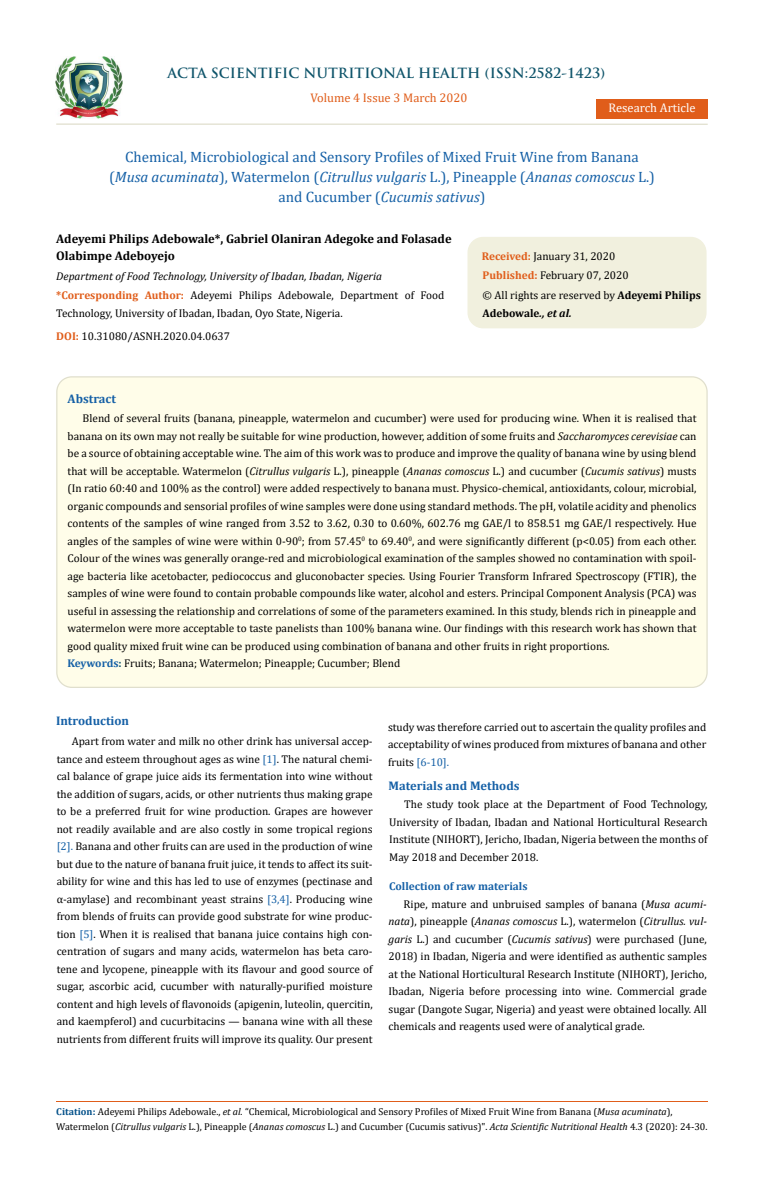
<style>
.page{position:relative;width:764px;height:1185px;background:#fff}
.page>*{position:absolute;margin:0;border:0;box-sizing:border-box;transform-origin:0 0}
.t1{font:15px/20px "Cambria";color:#1560a6;text-align:center}
.t2{font:700 13.75px "Trajan Pro";color:#0e546a}
.t3{font:700 12.5px/17.5px "Cambria";color:#000}
.t4{font:700 12.5px "Cambria";color:#1560a6}
.t5{font:12.5px "Cambria";color:#e05d1a}
.t6{font:12.5px "Cambria";color:#fff}
.t7{font:11.25px/17.5px "Cambria";color:#000;text-align:justify}
.t8{font:italic 11.25px/19.1px "Cambria";color:#000}
.t9{font:700 11.25px "Cambria";color:#1560a6}
.t10{font:10px/15px "Cambria";color:#000}
.s1{font-style:italic}
.s2{font-weight:700;font-style:normal;color:#e05d1a}
.s3{font-style:normal}
.s4{font-weight:700;color:#e05d1a}
.s5{font-weight:700}
.s6{font-weight:700;font-style:italic}
.s7{font-weight:700;color:#1560a6}
.s8{font-weight:700;color:#0e546a}
.s9{color:#1560a6}
.s10{font-weight:700;color:#035089}
</style>
<div class="page">
<img style="left:56px;top:57px;width:66px;height:61px">
<div style="left:596px;top:99px;width:111px;height:20px;background:#e05d1a"></div>
<div style="left:57px;top:377px;width:650px;height:310px;background:#fffde9;border-radius:15px"></div>
<div style="left:468px;top:237px;width:238px;height:91px;background:#f1f0de;border-radius:15px"></div>
<div style="left:467px;top:237px;width:239px;height:91px;border:1px solid #f1f0de;border-radius:15px"></div>
<hr style="left:56px;top:123px;width:651px;height:2px;background:#e0dfcd">
<hr style="left:56px;top:1102px;width:651px;height:1px;background:#e05d1a">
<p class="t2" style="left:167px;top:64px;width:439px">ACTA SCIENTIFIC NUTRITIONAL HEALTH (ISSN:2582-1423)</p>
<p class="t5" style="left:310px;top:91px;width:158px">Volume 4 Issue 3 March 2020</p>
<p class="t6" style="left:608px;top:100px;width:89px">Research Article</p>
<h1 class="t1" style="left:109px;top:146px;width:547px">Chemical, Microbiological and Sensory Profiles of Mixed Fruit Wine from Banana (<span class="s1">Musa acuminata</span>), Watermelon (<span class="s1">Citrullus vulgaris</span> L.), Pineapple (<span class="s1">Ananas comoscus</span> L.) and Cucumber (<span class="s1">Cucumis sativus</span>)</h1>
<p class="t3" style="left:56px;top:230px;width:397px">Adeyemi Philips Adebowale*, Gabriel Olaniran Adegoke and Folasade<br>Olabimpe Adeboyejo</p>
<p class="t8" style="left:56px;top:266px;width:389px">Department of Food Technology, University of Ibadan, Ibadan, Nigeria <span class="s2">*Corresponding Author:</span> <span class="s3">Adeyemi Philips Adebowale, Department of Food</span></p>
<p class="t7" style="left:56px;top:304px;width:288px">Technology, University of Ibadan, Ibadan, Oyo State, Nigeria.</p>
<p class="t7" style="left:482px;top:248px;width:135px"><span class="s4">Received:</span> January 31, 2020</p>
<p class="t7" style="left:482px;top:287px;width:220px">© All rights are reserved by <span class="s5">Adeyemi Philips<br>Adebowale</span><span class="s6">., et al.</span></p>
<p class="t7" style="left:482px;top:267px;width:148px"><span class="s4">Published:</span> February 07, 2020</p>
<p class="t7" style="left:56px;top:327px;width:175px"><span class="s4">DOI:</span> 10.31080/ASNH.2020.04.0637</p>
<p class="t4" style="left:68px;top:389px;width:50px">Abstract</p>
<p class="t7" style="left:68px;top:410px;width:630px;text-indent:15px">Blend of several fruits (banana, pineapple, watermelon and cucumber) were used for producing wine. When it is realised that banana on its own may not really be suitable for wine production, however, addition of some fruits and <span class="s1">Saccharomyces cerevisiae</span> can be a source of obtaining acceptable wine. The aim of this work was to produce and improve the quality of banana wine by using blend that will be acceptable. Watermelon (<span class="s1">Citrullus vulgaris</span> L.), pineapple (<span class="s1">Ananas comoscus</span> L.) and cucumber (<span class="s1">Cucumis sativus</span>) musts (In ratio 60:40 and 100% as the control) were added respectively to banana must. Physico-chemical, antioxidants, colour, microbial, organic compounds and sensorial profiles of wine samples were done using standard methods. The pH, volatile acidity and phenolics contents of the samples of wine ranged from 3.52 to 3.62, 0.30 to 0.60%, 602.76 mg GAE/l to 858.51 mg GAE/l respectively. Hue angles of the samples of wine were within 0-90<sup>0</sup>; from 57.45<sup>0</sup> to 69.40<sup>0</sup>, and were significantly different (p&lt;0.05) from each other.<br>Colour of the wines was generally orange-red and microbiological examination of the samples showed no contamination with spoil&shy;age bacteria like acetobacter, pediococcus and gluconobacter species. Using Fourier Transform Infrared Spectroscopy (FTIR), the samples of wine were found to contain probable compounds like water, alcohol and esters. Principal Component Analysis (PCA) was useful in assessing the relationship and correlations of some of the parameters examined. In this study, blends rich in pineapple and watermelon were more acceptable to taste panelists than 100% banana wine. Our findings with this research work has shown that good quality mixed fruit wine can be produced using combination of banana and other fruits in right proportions.</p>
<p class="t7" style="left:67px;top:655px;width:334px"><span class="s7">Keywords</span><span class="s8">:</span> Fruits; Banana; Watermelon; Pineapple; Cucumber; Blend</p>
<p class="t4" style="left:56px;top:712px;width:75px">Introduction</p>
<p class="t7" style="left:57px;top:732px;width:317px;text-indent:15px">Apart from water and milk no other drink has universal accep&shy;tance and esteem throughout ages as wine <span class="s9">[1]</span>. The natural chemi&shy;cal balance of grape juice aids its fermentation into wine without the addition of sugars, acids, or other nutrients thus making grape to be a preferred fruit for wine production. Grapes are however not readily available and are also costly in some tropical regions <span class="s9">[2].</span> Banana and other fruits can are used in the production of wine but due to the nature of banana fruit juice, it tends to affect its suit&shy;ability for wine and this has led to use of enzymes (pectinase and α-amylase) and recombinant yeast strains <span class="s9">[3,4]</span>. Producing wine from blends of fruits can provide good substrate for wine produc&shy;tion <span class="s9">[5]</span>. When it is realised that banana juice contains high con&shy;centration of sugars and many acids, watermelon has beta caro&shy;tene and lycopene, pineapple with its flavour and good source of sugar, ascorbic acid, cucumber with naturally-purified moisture content and high levels of flavonoids (apigenin, luteolin, quercitin, and kaempferol) and cucurbitacins — banana wine with all these nutrients from different fruits will improve its quality. Our present</p>
<p class="t7" style="left:388px;top:718px;width:320px">study was therefore carried out to ascertain the quality profiles and acceptability of wines produced from mixtures of banana and other fruits <span class="s9">[6-10].</span></p>
<p class="t4" style="left:388px;top:777px;width:133px">Materials and Methods</p>
<p class="t7" style="left:389px;top:796px;width:320px;text-indent:15px">The study took place at the Department of Food Technology, University of Ibadan, Ibadan and National Horticultural Research Institute (NIHORT), Jericho, Ibadan, Nigeria between the months of May 2018 and December 2018.</p>
<p class="t9" style="left:389px;top:878px;width:140px">Collection of raw materials</p>
<p class="t7" style="left:403px;top:895px;width:305px">Ripe, mature and unbruised samples of banana (<span class="s1">Musa acumi-</span></p>
<p class="t8" style="left:388px;top:911px;width:320px">nata<span class="s3">), pineapple (</span>Ananas comoscus <span class="s3">L.), watermelon (</span>Citrullus. vul-</p>
<p class="t7" style="left:388px;top:930px;width:320px"><span class="s1">garis</span> L.) and cucumber (<span class="s1">Cucumis sativus</span>) were purchased (June,</p>
<p class="t7" style="left:388px;top:948px;width:320px">2018) in Ibadan, Nigeria and were identified as authentic samples</p>
<p class="t7" style="left:388px;top:965px;width:320px">at the National Horticultural Research Institute (NIHORT), Jericho,</p>
<p class="t7" style="left:388px;top:983px;width:320px">Ibadan, Nigeria before processing into wine. Commercial grade</p>
<p class="t7" style="left:388px;top:1000px;width:320px">sugar (Dangote Sugar, Nigeria) and yeast were obtained locally. All</p>
<p class="t7" style="left:388px;top:1018px;width:258px">chemicals and reagents used were of analytical grade.</p>
<p class="t10" style="left:56px;top:1104px;width:653px"><span class="s10">Citation:</span> Adeyemi Philips Adebowale., <span class="s1">et al.</span> “Chemical, Microbiological and Sensory Profiles of Mixed Fruit Wine from Banana (<span class="s1">Musa acuminata</span>),<br>Watermelon (<span class="s1">Citrullus vulgaris</span> L.), Pineapple (<span class="s1">Ananas comoscus</span> L.) and Cucumber (Cucumis sativus)". <span class="s1">Acta Scientific Nutritional Health</span> 4.3 (2020): 24-30.</p>
</div>
